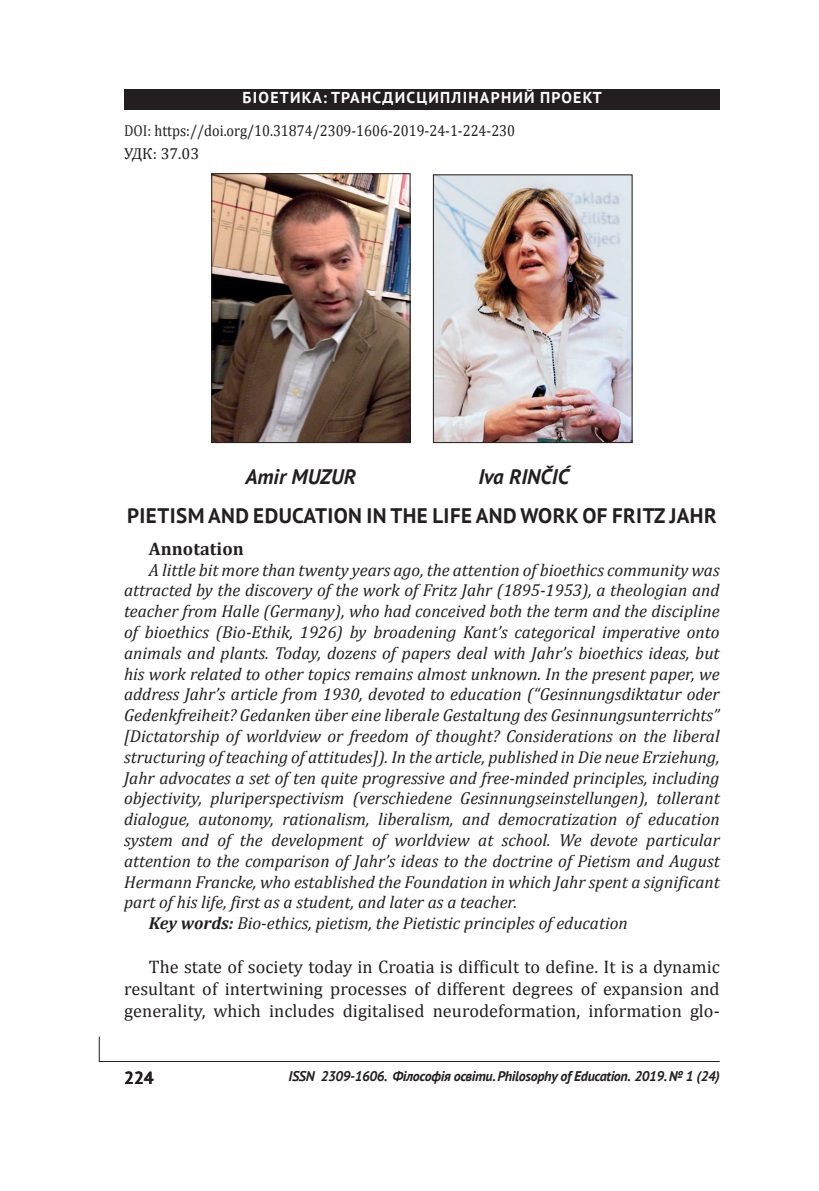
<style>
.page{position:relative;width:819px;height:1191px;background:#fff}
.page>*{position:absolute;margin:0;border:0;box-sizing:border-box;transform-origin:0 0}
.Заголовок_основной{font:700 21px "PT Sans";letter-spacing:.02em;color:#231f20}
.Заголовок_автор{font:italic 700 21px "PT Sans";color:#231f20}
.Основной_текст_АНГЛ{font:18.2px/21.9px "Cambria";letter-spacing:.005em;color:#231f20;text-align:justify}
.Основной_текст_АНГЛ-2{font:700 18.2px "Cambria";letter-spacing:.005em;color:#231f20}
.t1{font:700 17.5px "PT Sans";color:#231f20}
.Аннотация{font:italic 17.32px/20.8px "Cambria";color:#231f20;text-align:justify}
.УДК_ДОИ{font:15.92px "Cambria";color:#231f20;scale:.9 1}
.УДК{font:15.92px "Cambria";color:#231f20}
.Рубрика_БЕЛАЯ{font:700 15.75px "PT Sans";letter-spacing:.08em;color:#fff}
.Основной_текст{font:italic 700 14px "PT Sans";letter-spacing:-.02em;color:#231f20}
.s1{color:#2a2d2e}
.s2{font-weight:700}
</style>
<div class="page">
<hr style="left:99px;top:1061px;width:620px;height:1px;background:#231f20">
<svg style="left:99px;top:1036px;width:1px;height:25px"></svg>
<div style="left:124px;top:89px;width:595px;height:21px;background:#231f20"></div>
<img style="left:213px;top:175px;width:195px;height:266px">
<div style="left:211px;top:173px;width:199px;height:270px;border:1px solid #231f20"></div>
<img style="left:435px;top:177px;width:195px;height:264px">
<div style="left:433px;top:175px;width:199px;height:268px;border:1px solid #231f20"></div>
<p class="Рубрика_БЕЛАЯ" style="left:242px;top:87px;width:361px">БІОЕТИКА: ТРАНСДИСЦИПЛІНАРНИЙ ПРОЕКТ</p>
<p class="УДК_ДОИ" style="left:124px;top:122px;width:436px"><span class="s1">DOI:</span> https://doi.org/10.31874/2309-1606-2019-24-1-224-230</p>
<p class="УДК" style="left:124px;top:144px;width:77px">УДК: 37.03</p>
<p class="Заголовок_автор" style="left:245px;top:462px;width:112px">Amir MUZUR</p>
<p class="Заголовок_автор" style="left:478px;top:462px;width:92px">Iva RINČIĆ</p>
<p class="Заголовок_основной" style="left:127px;top:502px;width:591px">PIETISM AND EDUCATION IN THE LIFE AND WORK OF FRITZ JAHR</p>
<p class="Основной_текст_АНГЛ-2" style="left:149px;top:536px;width:96px">Annotation</p>
<p class="Аннотация" style="left:124px;top:558px;width:597px;text-indent:25px">A little bit more than twenty years ago, the attention of bioethics community was attracted by the discovery of the work of Fritz Jahr (1895-1953), a theologian and teacher from Halle (Germany), who had conceived both the term and the discipline of bioethics (Bio-Ethik, 1926) by broadening Kant’s categorical imperative onto animals and plants. Today, dozens of papers deal with Jahr’s bioethics ideas, but his work related to other topics remains almost unknown. In the present paper, we address Jahr’s article from 1930, devoted to education (“Gesinnungsdiktatur oder Gedenkfreiheit? Gedanken über eine liberale Gestaltung des Gesinnungsunterrichts” [Dictatorship of worldview or freedom of thought? Considerations on the liberal structuring of teaching of attitudes]). In the article, published in Die neue Erziehung, Jahr advocates a set of ten quite progressive and free-minded principles, including objectivity, pluriperspectivism (verschiedene Gesinnungseinstellungen), tollerant dialogue, autonomy, rationalism, liberalism, and democratization of education system and of the development of worldview at school. We devote particular attention to the comparison of Jahr’s ideas to the doctrine of Pietism and August Hermann Francke, who established the Foundation in which Jahr spent a significant part of his life, first as a student, and later as a teacher.</p>
<p class="Аннотация" style="left:149px;top:912px;width:480px"><span class="s2">Key words:</span> Bio-ethics, pietism, the Pietistic principles of education</p>
<p class="Основной_текст_АНГЛ" style="left:124px;top:955px;width:597px;text-indent:25px">The state of society today in Croatia is difficult to define. It is a dynamic resultant of intertwining processes of different degrees of expansion and generality, which includes digitalised neurodeformation, information glo-</p>
<p class="t1" style="left:124px;top:1066px;width:31px">224</p>
<p class="Основной_текст" style="left:288px;top:1067px;width:432px">ISSN 2309-1606. Філософія освіти. Philosophy of Education. 2019. № 1 (24)</p>
</div>
